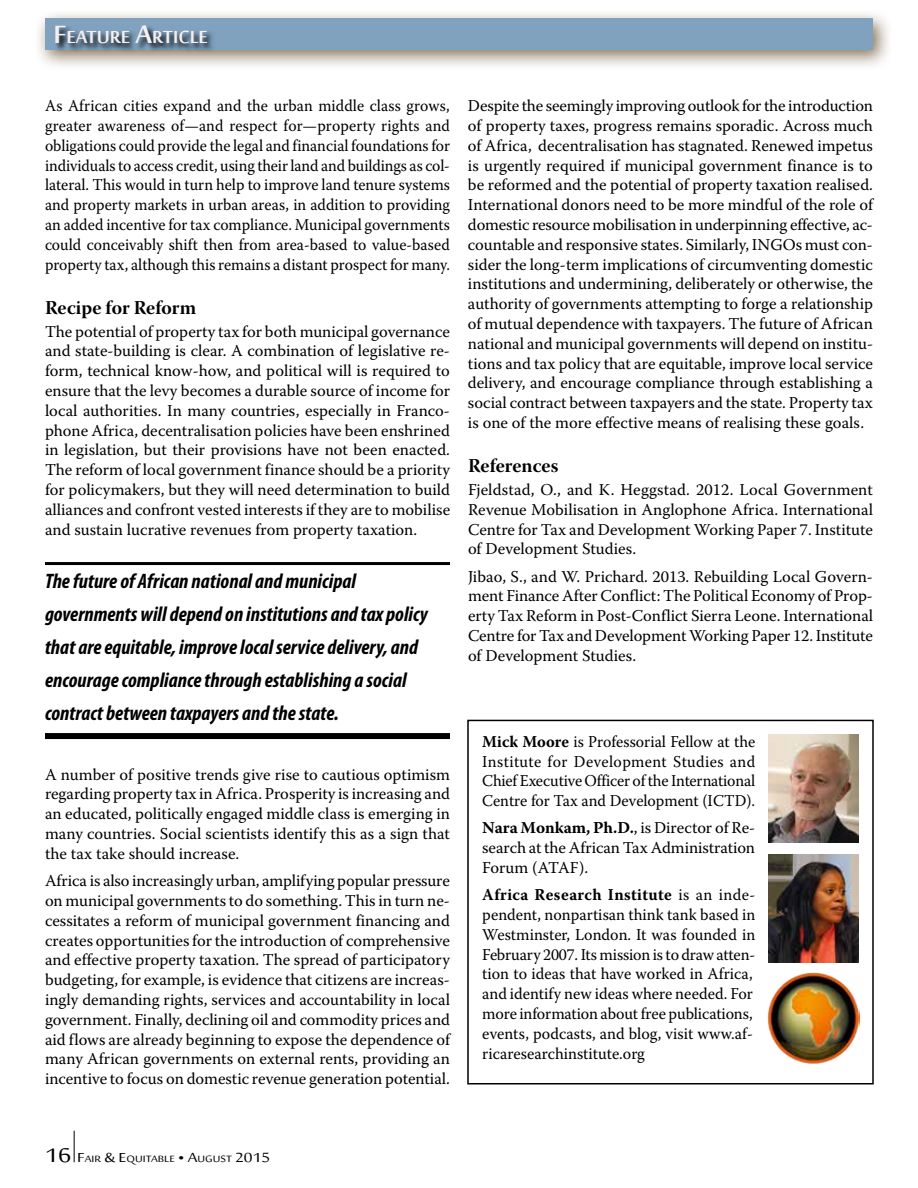
<style>
.page{position:relative;width:918px;height:1188px;background:#fff}
.page>*{position:absolute;margin:0;border:0;box-sizing:border-box;transform-origin:0 0}
.t1{font:700 24.15px "Sakkal Majalla";color:#f6efef}
.t2{font:italic 700 condensed 21px/33px "Myriad Pro";color:#000}
.t3{font:19.5px "Warnock Pro Bold Subh";color:#000}
.t4{font:16.5px/19.8px "Warnock Pro";color:#000;text-align:justify}
.t5{font:16.5px/19.8px "Warnock Pro";color:#000;text-align:justify;scale:.95 1}
.t6{font:16.5px/19.8px "Warnock Pro";color:#000;text-align:justify;scale:.96 1}
.t7{font:12.6px "Sakkal Majalla";color:#000;scale:1.2 1}
.s1{font-size:34.5px}
.s2{font-weight:700}
.s3{font-size:27px}
.s4{font-size:18px}
</style>
<div class="page">
<hr style="left:74px;top:1131px;width:1px;height:31px;background:#000">
<div style="left:467px;top:720px;width:407px;height:364px;border:2px solid #000"></div>
<img style="left:769px;top:855px;width:90px;height:108px">
<img style="left:769px;top:735px;width:90px;height:108px">
<img style="left:767px;top:972px;width:93px;height:92px">
<hr style="left:45px;top:562px;width:405px;height:3px;background:#000">
<div style="left:45px;top:733px;width:405px;height:6px;background:#000"></div>
<div style="left:34px;top:9px;width:859px;height:62px;background:#614827;opacity:.75"></div>
<div style="left:45px;top:18px;width:828px;height:32px;background:#80a2bf"></div>
<svg style="left:55px;top:26px;width:162px;height:27px"></svg>
<h1 class="t1" style="left:54px;top:24px;width:156px"><span class="s1">F</span>eature <span class="s1">A</span>rticle</h1>
<p class="t5" style="left:45px;top:96px;width:428px">As African cities expand and the urban middle class grows, greater awareness of—and respect for—property rights and obligations could provide the legal and financial foundations for individuals to access credit, using their land and buildings as col&shy;lateral. This would in turn help to improve land tenure systems and property markets in urban areas, in addition to providing an added incentive for tax compliance. Municipal governments could conceivably shift then from area-based to value-based property tax, although this remains a distant prospect for many.</p>
<p class="t3" style="left:45px;top:296px;width:153px">Recipe for Reform</p>
<p class="t4" style="left:45px;top:321px;width:407px">The potential of property tax for both municipal governance and state-building is clear. A combination of legislative re&shy;form, technical know-how, and political will is required to ensure that the levy becomes a durable source of income for local authorities. In many countries, especially in Franco&shy;phone Africa, decentralisation policies have been enshrined in legislation, but their provisions have not been enacted.<br>The reform of local government finance should be a priority for policymakers, but they will need determination to build alliances and confront vested interests if they are to mobilise and sustain lucrative revenues from property taxation.</p>
<p class="t2" style="left:45px;top:565px;width:384px">The future of African national and municipal governments will depend on institutions and tax policy that are equitable, improve local service delivery, and encourage compliance through establishing a social contract between taxpayers and the state.</p>
<p class="t4" style="left:45px;top:764px;width:407px">A number of positive trends give rise to cautious optimism regarding property tax in Africa. Prosperity is increasing and an educated, politically engaged middle class is emerging in many countries. Social scientists identify this as a sign that the tax take should increase.</p>
<p class="t4" style="left:45px;top:871px;width:407px">Africa is also increasingly urban, amplifying popular pressure on municipal governments to do something. This in turn ne&shy;cessitates a reform of municipal government financing and creates opportunities for the introduction of comprehensive and effective property taxation. The spread of participatory budgeting, for example, is evidence that citizens are increas&shy;ingly demanding rights, services and accountability in local government. Finally, declining oil and commodity prices and aid flows are already beginning to expose the dependence of many African governments on external rents, providing an incentive to focus on domestic revenue generation potential.</p>
<p class="t4" style="left:468px;top:96px;width:407px">Despite the seemingly improving outlook for the introduction of property taxes, progress remains sporadic. Across much of Africa, decentralisation has stagnated. Renewed impetus is urgently required if municipal government finance is to be reformed and the potential of property taxation realised.<br>International donors need to be more mindful of the role of domestic resource mobilisation in underpinning effective, ac&shy;countable and responsive states. Similarly, INGOs must con&shy;sider the long-term implications of circumventing domestic institutions and undermining, deliberately or otherwise, the authority of governments attempting to forge a relationship of mutual dependence with taxpayers. The future of African national and municipal governments will depend on institu&shy;tions and tax policy that are equitable, improve local service delivery, and encourage compliance through establishing a social contract between taxpayers and the state. Property tax is one of the more effective means of realising these goals.</p>
<p class="t3" style="left:468px;top:454px;width:92px">References</p>
<p class="t4" style="left:468px;top:479px;width:407px">Fjeldstad, O., and K. Heggstad. 2012. Local Government Revenue Mobilisation in Anglophone Africa. International Centre for Tax and Development Working Paper 7. Institute of Development Studies.</p>
<p class="t4" style="left:468px;top:566px;width:407px">Jibao, S., and W. Prichard. 2013. Rebuilding Local Govern&shy;ment Finance After Conflict: The Political Economy of Prop&shy;erty Tax Reform in Post-Conflict Sierra Leone. International Centre for Tax and Development Working Paper 12. Institute of Development Studies.</p>
<p class="t6" style="left:482px;top:731px;width:286px"><span class="s2">Mick Moore</span> is Professorial Fellow at the Institute for Development Studies and Chief Executive Officer of the International Centre for Tax and Development (ICTD).</p>
<p class="t4" style="left:482px;top:818px;width:274px"><span class="s2">Nara Monkam, Ph.D.</span>, is Director of Re&shy;search at the African Tax Administration Forum (ATAF).</p>
<p class="t4" style="left:482px;top:885px;width:275px;text-align:left"><span class="s2">Africa Research Institute</span> is an inde&shy;pendent, nonpartisan think tank based in Westminster, London. It was founded in February 2007. Its mission is to draw atten&shy;tion to ideas that have worked in Africa, and identify new ideas where needed. For more information about free publications, events, podcasts, and blog, visit www.af&shy;ricaresearchinstitute.org</p>
<p class="t7" style="left:45px;top:1152px;width:189px"><span class="s3">16</span> <span class="s4">F</span>air <span class="s4">&amp; E</span>quitable <span class="s4">• A</span>ugust <span class="s4">2015</span></p>
</div>
